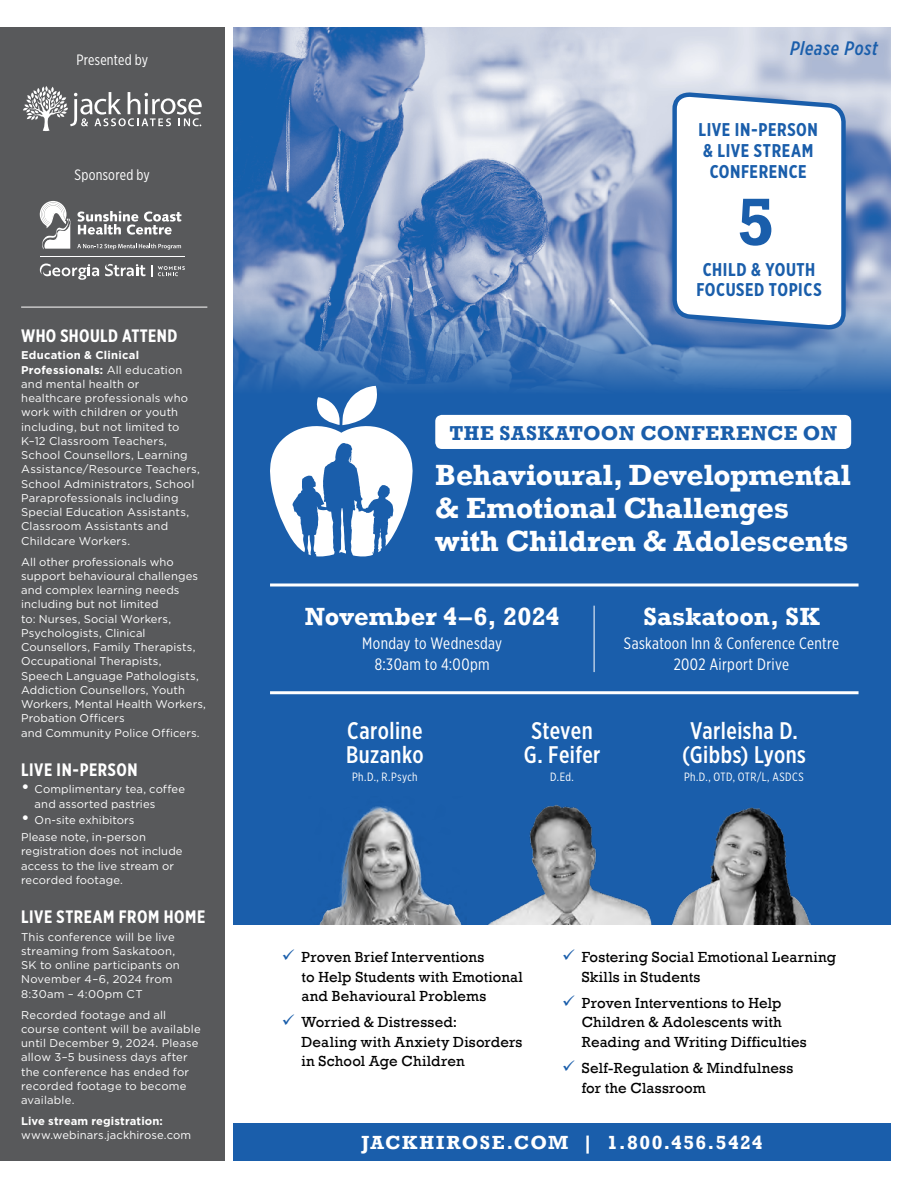
<style>
.page{position:relative;width:918px;height:1188px;background:#fff}
.page>*{position:absolute;margin:0;border:0;box-sizing:border-box;transform-origin:0 0}
.t1{font:700 68.1px "Rockwell";color:#1a5eab}
.t2{font:700 30px/33px "Rockwell";letter-spacing:-.01em;color:#fff}
.t3{font:700 25.5px "Rockwell";color:#fff}
.t4{font:500 24px/24px "Gotham X Narrow";letter-spacing:.02em;color:#fff;text-align:center}
.t5{font:700 20.7px "Rockwell";letter-spacing:.025em;color:#1a5eab}
.t6{font:700 19.5px "Rockwell";letter-spacing:.07em;color:#fff}
.t7{font:italic 500 19.5px "Gotham X Narrow";letter-spacing:.035em;color:#1a5eab}
.t8{font:700 18.45px/20.7px "Gotham X Narrow";letter-spacing:.025em;color:#1a5eab}
.t9{font:700 18px "Gotham X Narrow";letter-spacing:.025em;color:#fff}
.t10{font:16.5px/21px "Gotham X Narrow";letter-spacing:.02em;color:#fff;text-align:center}
.t11{font:15px/19.5px "Rockwell";letter-spacing:.01em;color:#000}
.t12{font:15px "Gotham X Narrow";letter-spacing:.015em;color:#fff}
.t13{font:12px "Gotham X Narrow";letter-spacing:.035em;color:#fff}
.t14{font:11.25px/14.2px "Gotham";letter-spacing:.01em;color:#fff}
.t15{font:700 11.25px "Gotham";letter-spacing:.01em;color:#fff}
.s1{font-weight:700}
.s2{font-size:18px}
.s3{color:#1a5eab}
</style>
<div class="page">
<div style="left:233px;top:27px;width:658px;height:897px;background:#1a5eab"></div>
<img style="left:233px;top:27px;width:658px;height:403px">
<div style="left:233px;top:1123px;width:658px;height:38px;background:#1a5eab"></div>
<div style="left:0;top:27px;width:225px;height:1134px;background:#58595b"></div>
<img style="left:489px;top:804px;width:163px;height:120px">
<img style="left:672px;top:807px;width:138px;height:117px">
<img style="left:320px;top:806px;width:141px;height:118px">
<svg style="left:269px;top:386px;width:145px;height:171px"></svg>
<svg style="left:670px;top:90px;width:178px;height:242px;background:#e2e9f3"></svg>
<svg style="left:23px;top:86px;width:179px;height:45px"></svg>
<hr style="left:40px;top:256px;width:145px;height:1px;background:#fff">
<svg style="left:105px;top:264px;width:40px;height:13px"></svg>
<svg style="left:40px;top:264px;width:59px;height:16px"></svg>
<svg style="left:152px;top:265px;width:33px;height:12px"></svg>
<svg style="left:40px;top:201px;width:142px;height:49px"></svg>
<hr style="left:594px;top:606px;width:1px;height:66px;background:#fff">
<hr style="left:270px;top:691px;width:589px;height:3px;background:#fff">
<hr style="left:270px;top:584px;width:589px;height:2px;background:#fff">
<div style="left:435px;top:415px;width:416px;height:34px;background:#fff;border-radius:7px"></div>
<hr style="left:21px;top:307px;width:186px;height:1px;background:#fff">
<h3 class="t12" style="left:76px;top:50px;width:73px">Presented by</h3>
<h3 class="t12" style="left:75px;top:166px;width:77px">Sponsored by</h3>
<h3 class="t9" style="left:21px;top:324px;width:158px">WHO SHOULD ATTEND</h3>
<p class="t14" style="left:21px;top:348px;width:180px"><span class="s1">Education &amp; Clinical<br>Professionals:</span> All education and mental health or healthcare professionals who work with children or youth including, but not limited to<br>K–12 Classroom Teachers,<br>School Counsellors, Learning<br>Assistance/Resource Teachers,<br>School Administrators, School<br>Paraprofessionals including<br>Special Education Assistants,<br>Classroom Assistants and<br>Childcare Workers.</p>
<p class="t14" style="left:21px;top:554px;width:186px">All other professionals who support behavioural challenges and complex learning needs including but not limited<br>to: Nurses, Social Workers,<br>Psychologists, Clinical<br>Counsellors, Family Therapists,<br>Occupational Therapists,<br>Speech Language Pathologists,<br>Addiction Counsellors, Youth<br>Workers, Mental Health Workers,<br>Probation Officers<br>and Community Police Officers.</p>
<h3 class="t9" style="left:21px;top:758px;width:79px">LIVE IN-PERSON</h3>
<p class="t14" style="left:35px;top:782px;width:152px;text-indent:-13px"><span class="s2">•</span> Complimentary tea, coffee and assorted pastries</p>
<p class="t14" style="left:21px;top:812px;width:126px;line-height:16.6px"><span class="s2">•</span> On-site exhibitors<br>Please note, in-person</p>
<p class="t14" style="left:21px;top:844px;width:163px">registration does not include access to the live stream or recorded footage.</p>
<h3 class="t9" style="left:21px;top:905px;width:55px">LIVE STREAM</h3>
<h3 class="t9" style="left:119px;top:905px;width:11px">FROM</h3>
<h3 class="t9" style="left:164px;top:905px;width:12px">HOME</h3>
<p class="t14" style="left:21px;top:929px;width:160px">This conference will be live streaming from Saskatoon,<br>SK to online participants on<br>November 4–6, 2024 from<br>8:30am – 4:00pm CT</p>
<p class="t14" style="left:21px;top:1007px;width:181px">Recorded footage and all course content will be available until December 9, 2024. Please allow 3–5 business days after the conference has ended for recorded footage to become available.</p>
<p class="t15" style="left:21px;top:1115px;width:143px">Live stream registration:</p>
<p class="t14" style="left:21px;top:1128px;width:172px">www.webinars.jackhirose.com</p>
<h3 class="t7" style="left:790px;top:36px;width:89px">Please Post</h3>
<h3 class="t8" style="left:699px;top:119px;width:81px">LIVE IN-PERSON</h3>
<h3 class="t8" style="left:703px;top:140px;width:71px">&amp; LIVE STREAM</h3>
<h3 class="t8" style="left:710px;top:161px;width:20px">CONFERENCE</h3>
<h1 class="t1" style="left:737px;top:181px;width:39px">5</h1>
<h3 class="t8" style="left:697px;top:259px;width:120px;text-indent:6px">CHILD &amp; YOUTH<br>FOCUSED</h3>
<h3 class="t8" style="left:769px;top:279px;width:19px">TOPICS</h3>
<h3 class="t5" style="left:449px;top:421px;width:273px">The SASKATOON Conference</h3>
<h3 class="t5" style="left:803px;top:421px;width:18px">on</h3>
<h2 class="t2" style="left:435px;top:459px;width:417px">Behavioural, Developmental &amp; Emotional Challenges with Children &amp; Adolescents</h2>
<h3 class="t3" style="left:305px;top:601px;width:256px">November 4–6, 2024</h3>
<h3 class="t10" style="left:362px;top:633px;width:141px">Monday to Wednesday<br>8:30am to 4:00pm</h3>
<h3 class="t4" style="left:346px;top:718px;width:79px;text-align:left">Caroline<br>Buzanko</h3>
<p class="t13" style="left:352px;top:769px;width:67px">Ph.D., R.Psych</p>
<h3 class="t4" style="left:524px;top:718px;width:78px">Steven<br>G. Feifer</h3>
<p class="t13" style="left:550px;top:769px;width:25px">D.Ed.</p>
<h3 class="t3" style="left:643px;top:601px;width:178px">Saskatoon, SK</h3>
<h3 class="t10" style="left:624px;top:633px;width:217px">Saskatoon Inn &amp; Conference Centre<br>2002 Airport Drive</h3>
<h3 class="t4" style="left:682px;top:718px;width:125px">Varleisha D. (Gibbs) Lyons</h3>
<p class="t13" style="left:684px;top:769px;width:121px">Ph.D., OTD, OTR/L, ASDCS</p>
<h3 class="t11" style="left:302px;top:948px;width:223px;text-indent:-20px"><span class="s3">✓</span> Proven Brief Interventions<br>to Help Students with Emotional and Behavioural Problems</h3>
<h3 class="t11" style="left:302px;top:1013px;width:222px;text-indent:-20px"><span class="s3">✓</span> Worried &amp; Distressed:<br>Dealing with Anxiety Disorders in School Age Children</h3>
<h3 class="t11" style="left:582px;top:948px;width:256px;text-indent:-20px"><span class="s3">✓</span> Fostering Social Emotional Learning<br>Skills in Students</h3>
<h3 class="t11" style="left:582px;top:993px;width:227px;text-indent:-20px"><span class="s3">✓</span> Proven Interventions to Help<br>Children &amp; Adolescents with<br>Reading and Writing Difficulties</h3>
<h3 class="t11" style="left:582px;top:1059px;width:213px;text-indent:-20px"><span class="s3">✓</span> Self-Regulation &amp; Mindfulness for the Classroom</h3>
<h3 class="t6" style="left:362px;top:1130px;width:403px">JACKHIROSE.COM | 1.800.456.5424</h3>
</div>
